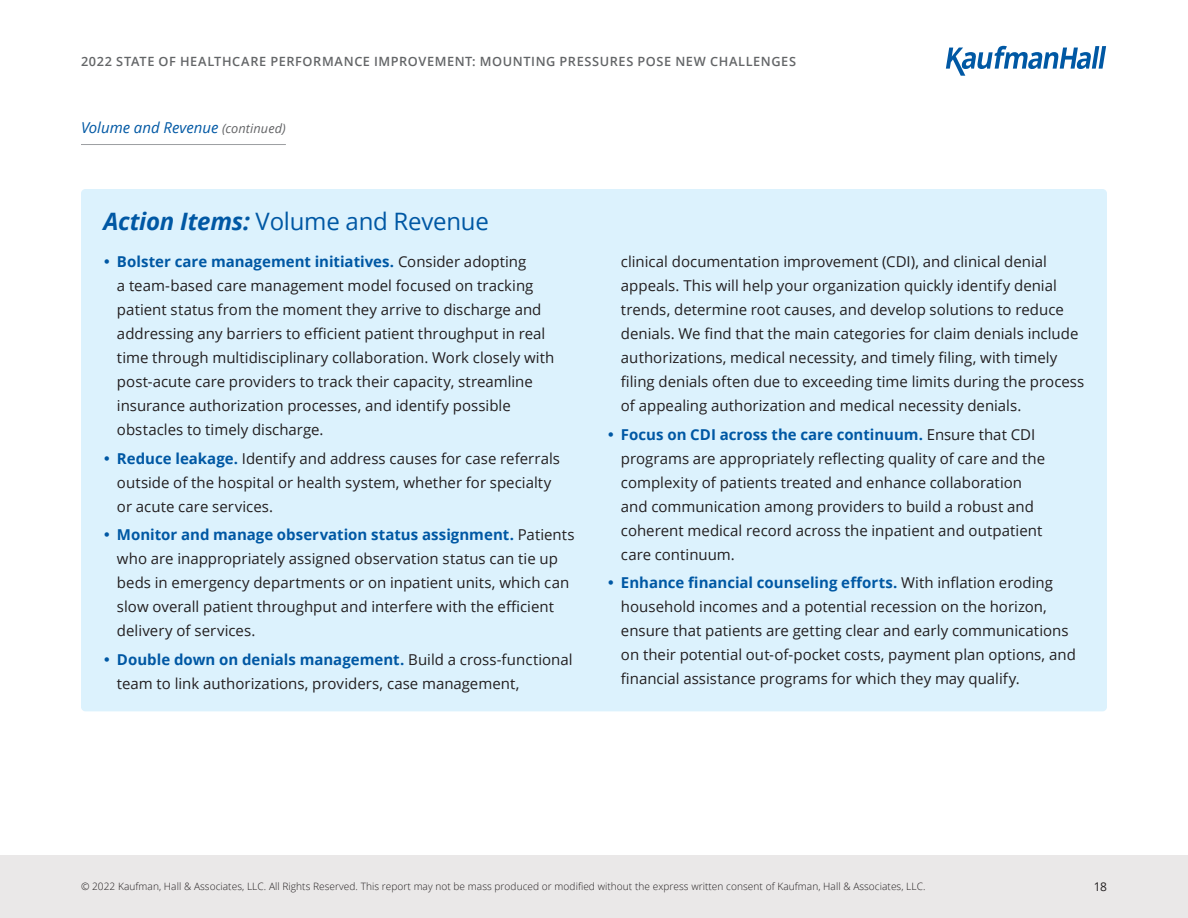
<style>
.page{position:relative;width:1188px;height:918px;background:#fff}
.page>*{position:absolute;margin:0;border:0;box-sizing:border-box;transform-origin:0 0}
.t1{font:24px "Open Sans";letter-spacing:-.01em;color:#0058a4}
.t2{font:15px/24px "Open Sans";color:#231f20}
.t3{font:italic 15px "Open Sans";color:#0058a4}
.t4{font:600 12.75px "Open Sans";letter-spacing:.045em;color:#636567}
.t5{font:12px "Open Sans";color:#231f20}
.t6{font:300 10.2px "Open Sans";letter-spacing:.005em;color:#231f20}
.s1{font-size:12.75px;color:#636466}
.s2{font-weight:700;font-style:italic}
.s3{color:#0058a4}
.s4{font-weight:700;color:#0058a4}
</style>
<div class="page">
<div style="left:0;top:855px;width:1188px;height:63px;background:#eae8e8"></div>
<div style="left:81px;top:189px;width:1026px;height:522px;background:#dcf2fd;border-radius:4px"></div>
<hr style="left:81px;top:144px;width:205px;height:1px;background:#9d9fa2">
<svg style="left:946px;top:46px;width:160px;height:30px"></svg>
<p class="t4" style="left:81px;top:52px;width:717px">2022 STATE OF HEALTHCARE PERFORMANCE IMPROVEMENT: MOUNTING PRESSURES POSE NEW CHALLENGES</p>
<p class="t3" style="left:81px;top:117px;width:206px">Volume and Revenue <span class="s1">(continued)</span></p>
<h1 class="t1" style="left:104px;top:205px;width:387px"><span class="s2">Action Items:</span> Volume and Revenue</h1>
<p class="t2" style="left:117px;top:250px;width:439px;text-indent:-14px"><span class="s3">•</span> <span class="s4">Bolster care management initiatives.</span> Consider adopting<br>a team-based care management model focused on tracking patient status from the moment they arrive to discharge and addressing any barriers to efficient patient throughput in real time through multidisciplinary collaboration. Work closely with post-acute care providers to track their capacity, streamline insurance authorization processes, and identify possible obstacles to timely discharge.</p>
<p class="t2" style="left:117px;top:446px;width:444px;text-indent:-13px"><span class="s3">•</span> <span class="s4">Reduce leakage.</span> Identify and address causes for case referrals outside of the hospital or health system, whether for specialty or acute care services.</p>
<p class="t2" style="left:117px;top:523px;width:459px;text-indent:-14px"><span class="s3">•</span> <span class="s4">Monitor and manage observation status assignment.</span> Patients who are inappropriately assigned observation status can tie up beds in emergency departments or on inpatient units, which can slow overall patient throughput and interfere with the efficient delivery of services.</p>
<p class="t2" style="left:117px;top:647px;width:457px;text-indent:-14px"><span class="s3">•</span> <span class="s4">Double down on denials management.</span> Build a cross-functional team to link authorizations, providers, case management,</p>
<p class="t2" style="left:621px;top:250px;width:465px">clinical documentation improvement (CDI), and clinical denial appeals. This will help your organization quickly identify denial trends, determine root causes, and develop solutions to reduce denials. We find that the main categories for claim denials include authorizations, medical necessity, and timely filing, with timely filing denials often due to exceeding time limits during the process of appealing authorization and medical necessity denials.</p>
<p class="t2" style="left:621px;top:422px;width:426px;text-indent:-14px"><span class="s3">•</span> <span class="s4">Focus on CDI across the care continuum.</span> Ensure that CDI programs are appropriately reflecting quality of care and the complexity of patients treated and enhance collaboration and communication among providers to build a robust and coherent medical record across the inpatient and outpatient care continuum.</p>
<p class="t2" style="left:621px;top:571px;width:456px;text-indent:-14px"><span class="s3">•</span> <span class="s4">Enhance financial counseling efforts.</span> With inflation eroding household incomes and a potential recession on the horizon, ensure that patients are getting clear and early communications on their potential out-of-pocket costs, payment plan options, and financial assistance programs for which they may qualify.</p>
<p class="t6" style="left:81px;top:880px;width:846px">© 2022 Kaufman, Hall &amp; Associates, LLC. All Rights Reserved. This report may not be mass produced or modified without the express written consent of Kaufman, Hall &amp; Associates, LLC.</p>
<p class="t5" style="left:1094px;top:878px;width:15px">18</p>
</div>
